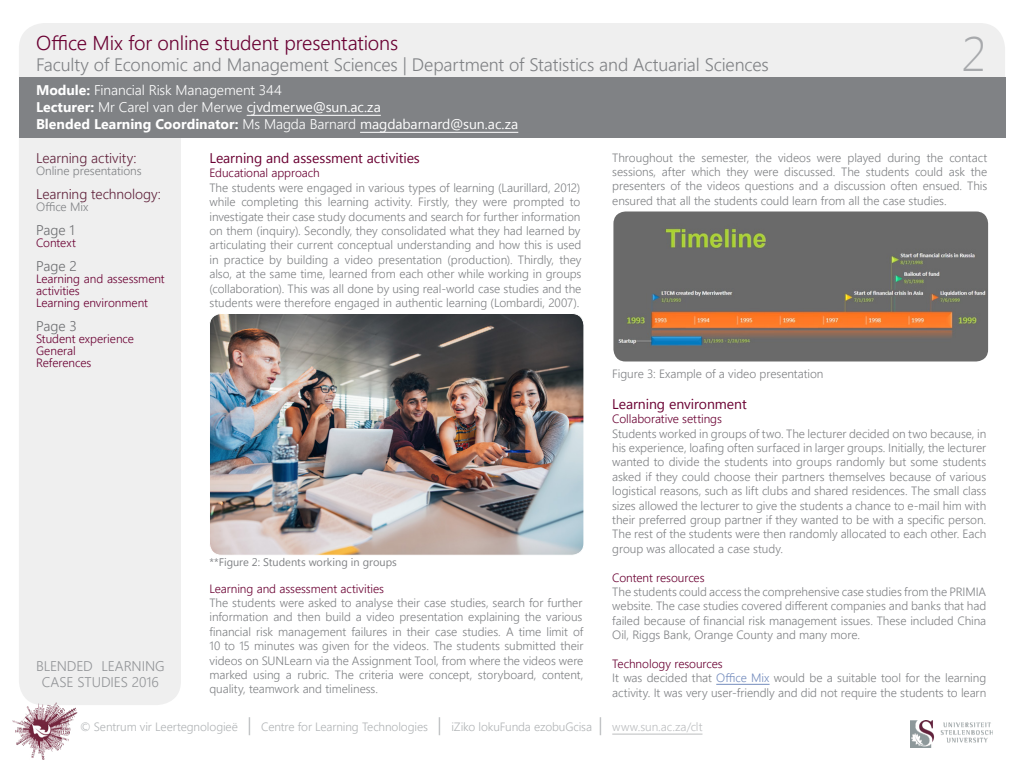
<style>
.page{position:relative;width:1024px;height:768px;background:#fff}
.page>*{position:absolute;margin:0;border:0;box-sizing:border-box;transform-origin:0 0}
.t1{font:300 48px "Segoe UI";color:#a7a9ac}
.t2{font:300 20px "Segoe UI";letter-spacing:-.01em;color:#6a0032}
.t3{font:300 18px "Segoe UI";letter-spacing:-.01em;color:#808285}
.t4{font:300 14px/17px "Segoe UI";letter-spacing:-.005em;color:#fff}
.t5{font:14px "Segoe UI";letter-spacing:-.005em;color:#6a0032}
.t6{font:300 14px "Segoe UI";letter-spacing:-.005em;color:#60223b}
.t7{font:300 14px/16.8px "Segoe UI";letter-spacing:-.005em;color:#939598;text-align:center}
.t8{font:300 14px "Segoe UI";letter-spacing:-.005em;color:#6d6e71}
.t9{font:300 12px/14.4px "Segoe UI";letter-spacing:-.005em;color:#808285;text-align:justify}
.t10{font:300 12px/12px "Segoe UI";letter-spacing:-.005em;color:#6a0032}
.t11{font:300 12px "Segoe UI";letter-spacing:-.01em;color:#b1b4b6}
.t12{font:11px "Segoe UI";color:#808285}
.s1{font-weight:700}
.s2{font-weight:400}
.s3{color:#6a0032}
.s4{color:#748cbd}
.s5{font-size:18px}
.s6{color:#bcbec0}
</style>
<div class="page">
<div style="left:19px;top:23px;width:986px;height:94px;background:#efefef;border-radius:26px"></div>
<div style="left:19px;top:106px;width:162px;height:599px;background:#efefef;border-radius:24px"></div>
<div style="left:19px;top:77px;width:986px;height:61px;background:#808285"></div>
<hr style="left:247px;top:115px;width:134px;height:1px;background:#fff">
<hr style="left:360px;top:132px;width:158px;height:1px;background:#fff">
<img style="left:12px;top:701px;width:66px;height:59px">
<hr style="left:612px;top:734px;width:90px;height:1px;background:#bcbec0">
<hr style="left:716px;top:684px;width:54px;height:1px;background:#748cbd">
<img style="left:211px;top:315px;width:373px;height:239px">
<div style="left:209px;top:313px;width:375px;height:243px;border:1px solid #fff;border-radius:12px"></div>
<img style="left:614px;top:212px;width:374px;height:150px">
<img style="left:910px;top:720px;width:83px;height:28px">
<h2 class="t2" style="left:36px;top:27px;width:364px">Office Mix for online student presentations</h2>
<p class="t4" style="left:36px;top:81px;width:484px"><span class="s1">Module:</span> Financial Risk Management 344<br><span class="s1">Lecturer:</span> Mr Carel van der Merwe <span class="s2">cjvdmerwe@sun.ac.za<br></span><span class="s1">Blended Learning Coordinator:</span> Ms Magda Barnard <span class="s2">magdabarnard@sun.ac.za</span></p>
<h3 class="t3" style="left:36px;top:51px;width:734px">Faculty of Economic and Management Sciences | Department of Statistics and Actuarial Sciences</h3>
<h1 class="t1" style="left:962px;top:21px;width:26px">2</h1>
<p class="t6" style="left:36px;top:148px;width:102px">Learning activity:</p>
<p class="t9" style="left:36px;top:163px;width:107px">Online presentations</p>
<p class="t6" style="left:36px;top:184px;width:126px">Learning technology:</p>
<p class="t9" style="left:36px;top:199px;width:54px">Office Mix</p>
<p class="t8" style="left:36px;top:220px;width:40px">Page 1</p>
<p class="t10" style="left:36px;top:237px;width:41px">Context</p>
<p class="t8" style="left:36px;top:256px;width:42px">Page 2</p>
<p class="t10" style="left:36px;top:273px;width:130px">Learning and assessment activities<br>Learning environment</p>
<p class="t8" style="left:36px;top:316px;width:42px">Page 3</p>
<p class="t10" style="left:36px;top:333px;width:99px">Student experience<br>General<br>References</p>
<p class="t7" style="left:36px;top:657px;width:130px">BLENDED LEARNING<br>CASE STUDIES 2016</p>
<p class="t5" style="left:209px;top:148px;width:212px">Learning and assessment activities</p>
<p class="t10" style="left:209px;top:167px;width:112px">Educational approach</p>
<p class="t9" style="left:209px;top:180px;width:374px">The students were engaged in various types of learning (Laurillard, 2012) while completing this learning activity. Firstly, they were prompted to investigate their case study documents and search for further information on them (inquiry). Secondly, they consolidated what they had learned by articulating their current conceptual understanding and how this is used in practice by building a video presentation (production). Thirdly, they also, at the same time, learned from each other while working in groups (collaboration). This was all done by using real-world case studies and the students were therefore engaged in authentic learning (Lombardi, 2007).</p>
<p class="t12" style="left:209px;top:555px;width:189px">**Figure 2: Students working in groups</p>
<p class="t10" style="left:209px;top:582px;width:176px">Learning and assessment activities</p>
<p class="t9" style="left:209px;top:595px;width:376px">The students were asked to analyse their case studies, search for further information and then build a video presentation explaining the various financial risk management failures in their case studies. A time limit of 10 to 15 minutes was given for the videos. The students submitted their videos on SUNLearn via the Assignment Tool, from where the videos were marked using a rubric. The criteria were concept, storyboard, content, quality, teamwork and timeliness.</p>
<p class="t9" style="left:612px;top:150px;width:377px">Throughout the semester, the videos were played during the contact sessions, after which they were discussed. The students could ask the presenters of the videos questions and a discussion often ensued. This ensured that all the students could learn from all the case studies.</p>
<p class="t9" style="left:612px;top:366px;width:213px">Figure 3: Example of a video presentation</p>
<p class="t5" style="left:612px;top:394px;width:136px">Learning environment</p>
<p class="t10" style="left:612px;top:412px;width:111px">Collaborative settings</p>
<p class="t9" style="left:612px;top:426px;width:376px">Students worked in groups of two. The lecturer decided on two because, in his experience, loafing often surfaced in larger groups. Initially, the lecturer wanted to divide the students into groups randomly but some students asked if they could choose their partners themselves because of various logistical reasons, such as lift clubs and shared residences. The small class sizes allowed the lecturer to give the students a chance to e-mail him with their preferred group partner if they wanted to be with a specific person.<br>The rest of the students were then randomly allocated to each other. Each group was allocated a case study.</p>
<p class="t10" style="left:612px;top:571px;width:94px">Content resources</p>
<p class="t9" style="left:612px;top:584px;width:376px">The students could access the comprehensive case studies from the PRIMIA website. The case studies covered different companies and banks that had failed because of financial risk management issues. These included China Oil, Riggs Bank, Orange County and many more.</p>
<p class="t9" style="left:612px;top:656px;width:376px;text-align:left"><span class="s3">Technology resources<br></span>It was decided that <span class="s4">Office Mix</span> would be a suitable tool for the learning activity. It was very user-friendly and did not require the students to learn</p>
<p class="t11" style="left:80px;top:718px;width:624px">© Sentrum vir Leertegnologieë <span class="s5">|</span> Centre for Learning Technologies <span class="s5">|</span> iZiko lokuFunda ezobuGcisa <span class="s5">|</span> <span class="s6">www.sun.ac.za/clt</span></p>
</div>
